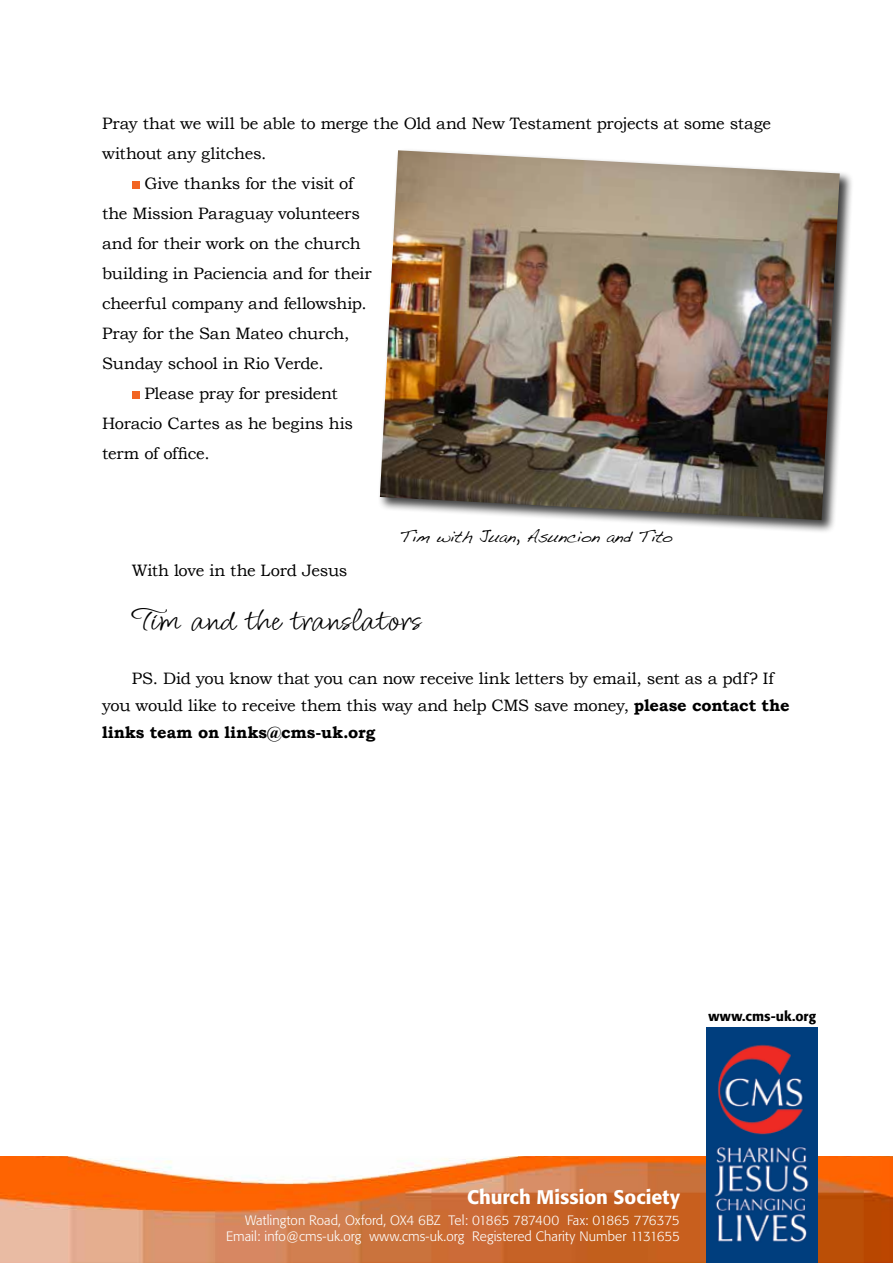
<style>
.page{position:relative;width:893px;height:1263px;background:#fff}
.page>*{position:absolute;margin:0;border:0;box-sizing:border-box;transform-origin:0 0}
.t1{font:30px "Licorice ROB";color:#000;scale:1.5 1}
.t2{font:500 19.5px "Formata";color:#fff}
.t3{font:16.5px/27px "Bookman Old Style";letter-spacing:-.015em;color:#000}
.t4{font:16.5px "Handwriting Dakota";letter-spacing:-.02em;color:#000}
.t5{font:300 13.5px/16.2px "Formata";letter-spacing:.005em;color:#fff;text-align:right}
.t6{font:500 13.5px "Formata";letter-spacing:.01em;color:#000}
.s1{font-weight:700}
</style>
<div class="page">
<img style="left:0;top:1157px;width:893px;height:106px">
<img style="left:707px;top:1028px;width:111px;height:235px">
<div style="left:132px;top:181px;width:7px;height:8px;background:#f26523"></div>
<div style="left:132px;top:391px;width:7px;height:8px;background:#f26523"></div>
<div style="left:378px;top:148px;width:475px;height:386px;background:#000;opacity:.75"></div>
<img style="left:380px;top:150px;width:460px;height:370px">
<p class="t3" style="left:102px;top:110px;width:670px">Pray that we will be able to merge the Old and New Testament projects at some stage</p>
<p class="t3" style="left:102px;top:140px;width:166px">without any glitches.</p>
<p class="t3" style="left:144px;top:170px;width:210px">Give thanks for the visit of</p>
<p class="t3" style="left:102px;top:200px;width:259px">the Mission Paraguay volunteers</p>
<p class="t3" style="left:102px;top:230px;width:260px">and for their work on the church</p>
<p class="t3" style="left:102px;top:260px;width:271px">building in Paciencia and for their</p>
<p class="t3" style="left:102px;top:290px;width:266px">cheerful company and fellowship.</p>
<p class="t3" style="left:102px;top:320px;width:249px">Pray for the San Mateo church,</p>
<p class="t3" style="left:102px;top:350px;width:223px">Sunday school in Rio Verde.</p>
<p class="t3" style="left:144px;top:380px;width:195px">Please pray for president</p>
<p class="t3" style="left:102px;top:410px;width:253px">Horacio Cartes as he begins his</p>
<p class="t3" style="left:102px;top:440px;width:109px">term of office.</p>
<p class="t4" style="left:400px;top:527px;width:274px">Tim with Juan, Asuncion and Tito</p>
<p class="t3" style="left:132px;top:557px;width:217px">With love in the Lord Jesus</p>
<h1 class="t1" style="left:132px;top:602px;width:194px">Tim and the translators</h1>
<p class="t3" style="left:102px;top:665px;width:689px;text-indent:30px">PS. Did you know that you can now receive link letters by email, sent as a pdf? If you would like to receive them this way and help CMS save money, <span class="s1">please contact the links team on links@cms-uk.org</span></p>
<p class="t6" style="left:708px;top:1008px;width:109px">www.cms-uk.org</p>
<p class="t2" style="left:467px;top:1185px;width:214px">Church Mission Society</p>
<p class="t5" style="left:226px;top:1212px;width:455px">Watlington Road, Oxford, OX4 6BZ Tel: 01865 787400 Fax: 01865 776375<br>Email: info@cms-uk.org www.cms-uk.org Registered Charity Number 1131655</p>
</div>
